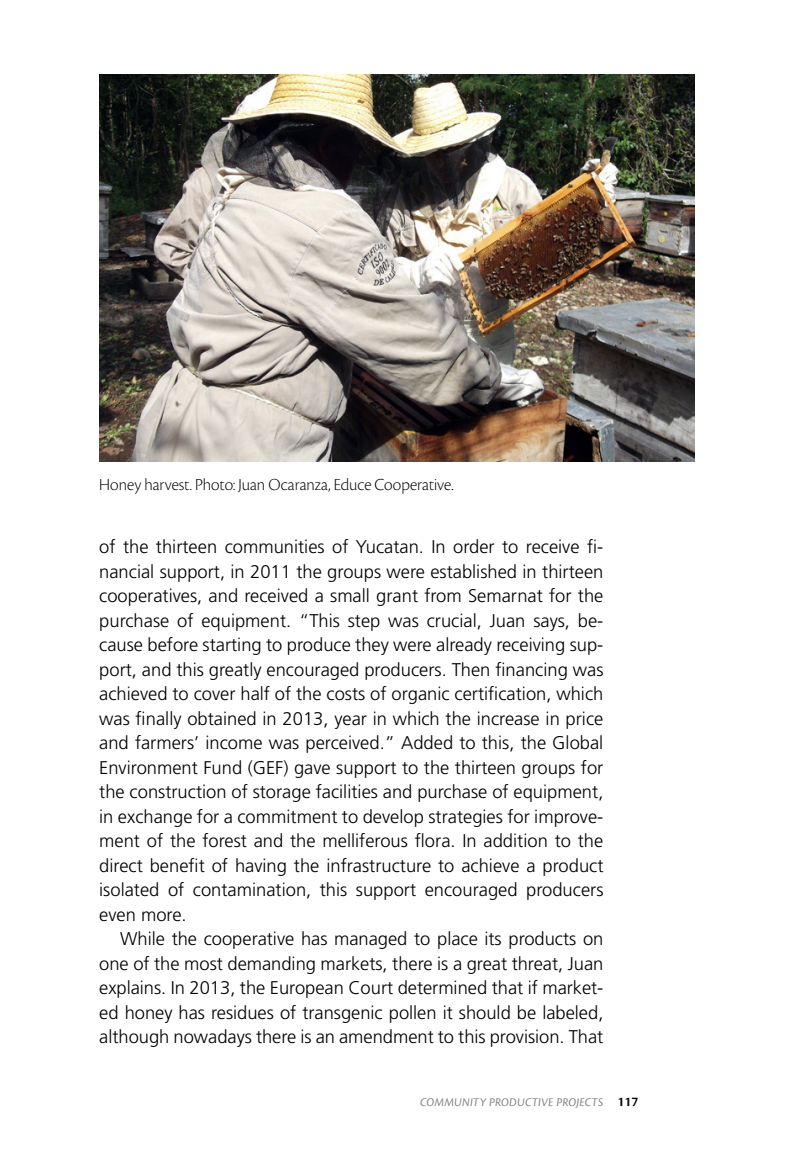
<style>
.page{position:relative;width:794px;height:1166px;background:#fff}
.page>*{position:absolute;margin:0;border:0;box-sizing:border-box;transform-origin:0 0}
.texto{font:300 18.38px/24.5px "Frutiger LT Std";color:#000;text-align:justify}
.pie_de_foto{font:17.5px "Cronos Pro Lt Disp";color:#000}
.t1{font:italic 12.25px "Cronos Pro";letter-spacing:.01em;color:#808285}
.s1{font-weight:600;font-style:normal;font-size:14px;color:#000}
</style>
<div class="page">
<img style="left:99px;top:74px;width:595px;height:387px">
<p class="pie_de_foto" style="left:99px;top:474px;width:356px">Honey harvest. Photo: Juan Ocaranza, Educe Cooperative.</p>
<p class="texto" style="left:99px;top:535px;width:506px">of the thirteen communities of Yucatan. In order to receive fi&shy;nancial support, in 2011 the groups were established in thirteen cooperatives, and received a small grant from Semarnat for the purchase of equipment. “This step was crucial, Juan says, be&shy;cause before starting to produce they were already receiving sup&shy;port, and this greatly encouraged producers. Then financing was achieved to cover half of the costs of organic certification, which was finally obtained in 2013, year in which the increase in price and farmers’ income was perceived.” Added to this, the Global Environment Fund (GEF) gave support to the thirteen groups for the construction of storage facilities and purchase of equipment, in exchange for a commitment to develop strategies for improve&shy;ment of the forest and the melliferous flora. In addition to the direct benefit of having the infrastructure to achieve a product isolated of contamination, this support encouraged producers even more.</p>
<p class="texto" style="left:99px;top:927px;width:506px;text-indent:21px">While the cooperative has managed to place its products on one of the most demanding markets, there is a great threat, Juan explains. In 2013, the European Court determined that if market&shy;ed honey has residues of transgenic pollen it should be labeled, although nowadays there is an amendment to this provision. That</p>
<p class="t1" style="left:420px;top:1095px;width:220px">COMMUNITY PRODUCTIVE PROJECTS <span class="s1">117</span></p>
</div>
